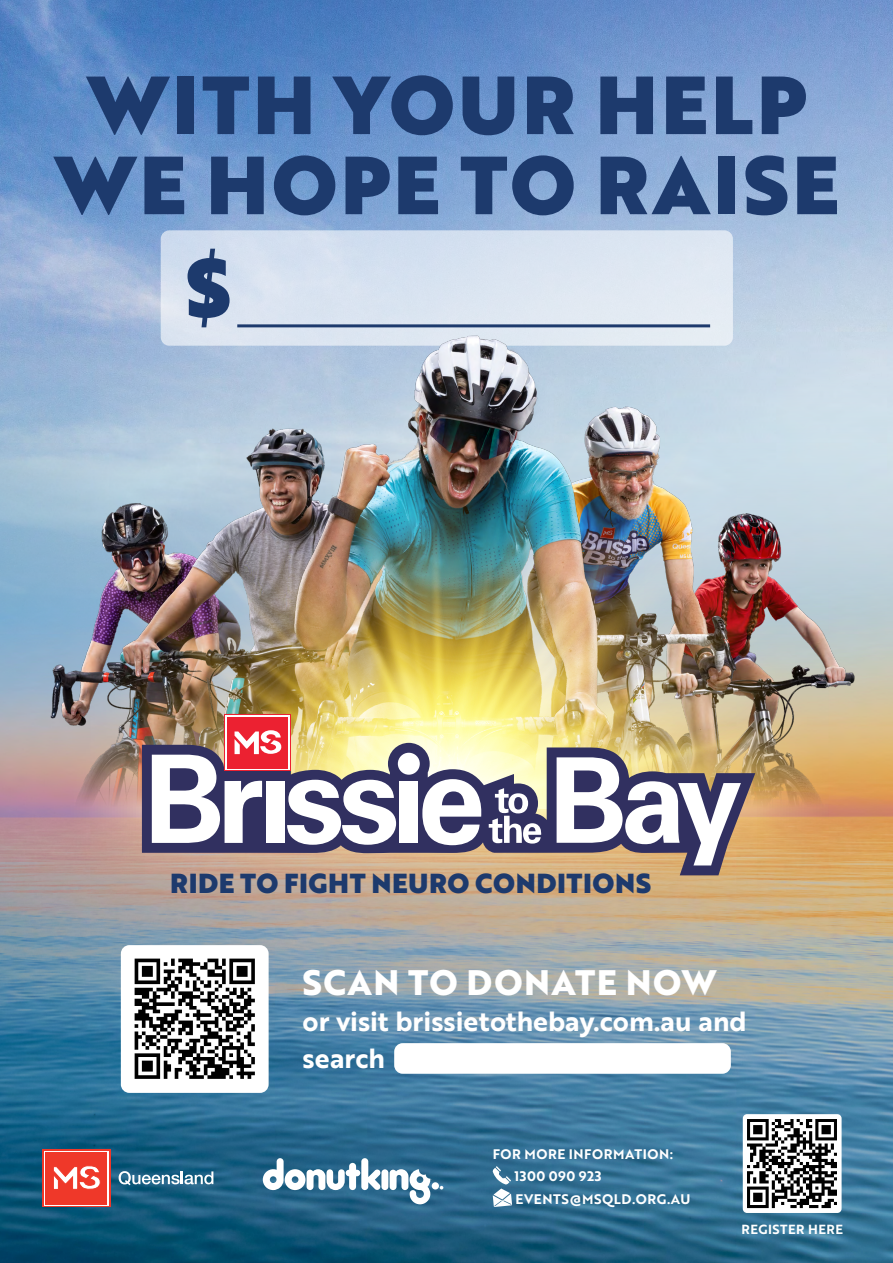
<style>
.page{position:relative;width:893px;height:1263px;background:#fff}
.page>*{position:absolute;margin:0;border:0;box-sizing:border-box;transform-origin:0 0}
.t1{font:79.95px/80.1px "Brother 1816 Black";letter-spacing:.04em;color:#1d3a6d;text-align:center}
.t2{font:700 34.5px "Brother 1816 Extra";letter-spacing:.04em;color:#fff}
.t3{font:27px/36.6px "Brother 1816 Bold";color:#fff}
.t4{font:26.85px "Brother 1816 Black";letter-spacing:.02em;color:#1d3a6d}
.t5{font:13.5px/22.5px "Brother 1816 Bold";letter-spacing:.04em;color:#fff}
.t6{font:12.9px "Brother 1816 Bold";letter-spacing:.04em;color:#fff}
</style>
<div class="page">
<img style="left:0;top:0;width:893px;height:266px">
<img style="left:0;top:266px;width:893px;height:997px">
<div style="left:121px;top:945px;width:148px;height:148px;background:#fff;border-radius:9px"></div>
<div style="left:161px;top:230px;width:572px;height:116px;background:#dbe5f1;border-radius:9px"></div>
<hr style="left:237px;top:324px;width:473px;height:3px;background:#1d3a6d">
<div style="left:394px;top:1043px;width:337px;height:31px;background:#fff;border-radius:9px"></div>
<img style="left:134px;top:959px;width:121px;height:120px">
<svg style="left:493px;top:1166px;width:19px;height:41px"></svg>
<div style="left:42px;top:1149px;width:68px;height:58px;background:#ef3829"></div>
<svg style="left:44px;top:1151px;width:65px;height:55px"></svg>
<div style="left:45px;top:1152px;width:62px;height:52px;background:#ef3829"></div>
<svg style="left:53px;top:1165px;width:48px;height:25px"></svg>
<svg style="left:119px;top:1171px;width:94px;height:14px"></svg>
<div style="left:743px;top:1114px;width:99px;height:99px;background:#fff;border-radius:4px"></div>
<img style="left:748px;top:1119px;width:89px;height:89px">
<div style="left:381px;top:1169px;width:7px;height:21px;background:#fff;border-radius:3px"></div>
<div style="left:432px;top:1182px;width:7px;height:7px;background:#fff;border-radius:50%"></div>
<svg style="left:263px;top:1158px;width:118px;height:32px"></svg>
<svg style="left:390px;top:1169px;width:40px;height:35px"></svg>
<img style="left:828px;top:474px;width:35px;height:332px">
<img style="left:39px;top:493px;width:26px;height:313px">
<svg style="left:65px;top:865px;width:763px;height:53px;background:#c3a98e"></svg>
<svg style="left:127px;top:344px;width:629px;height:115px;background:#b4c6d8"></svg>
<img style="left:297px;top:342px;width:289px;height:117px">
<svg style="left:142px;top:865px;width:613px;height:10px;background:#c8a585"></svg>
<img style="left:65px;top:462px;width:763px;height:403px">
<h1 class="t1" style="left:54px;top:63px;width:786px">WITH YOUR HELP<br>WE HOPE TO RAISE</h1>
<h1 class="t1" style="left:184px;top:246px;width:51px">$</h1>
<h3 class="t4" style="left:170px;top:862px;width:482px">RIDE TO FIGHT NEURO CONDITIONS</h3>
<h2 class="t2" style="left:303px;top:956px;width:416px">SCAN TO DONATE NOW</h2>
<h3 class="t3" style="left:303px;top:1002px;width:446px">or visit brissietothebay.com.au and search</h3>
<p class="t5" style="left:514px;top:1142px;width:177px;text-indent:-22px">FOR MORE INFORMATION:<br>1300 090 923<br>EVENTS@MSQLD.ORG.AU</p>
<p class="t6" style="left:741px;top:1220px;width:103px">REGISTER HERE</p>
</div>
